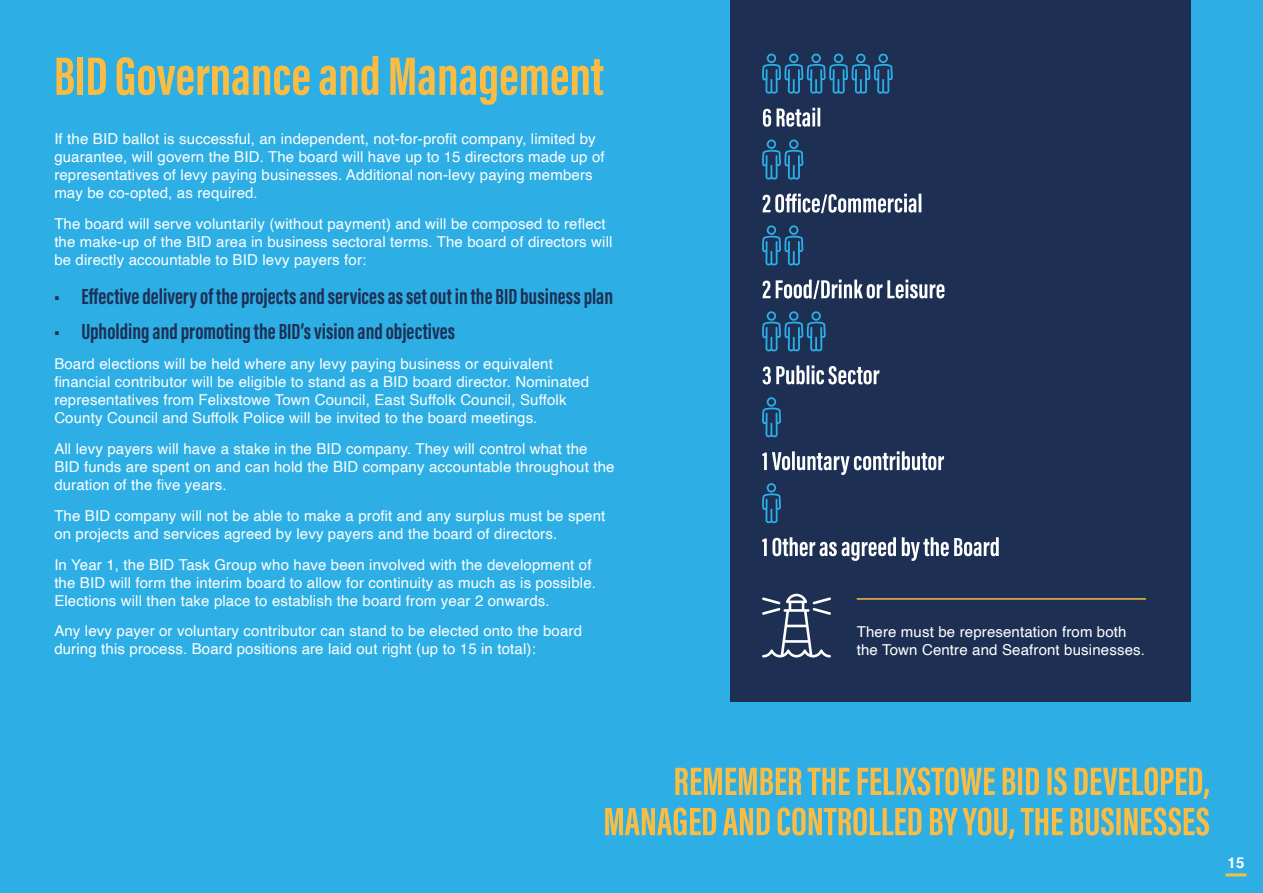
<style>
.page{position:relative;width:1263px;height:893px;background:#2dafe6}
.page>*{position:absolute;margin:0;border:0;box-sizing:border-box;transform-origin:0 0}
.t1{font:700 55.5px "Acumin Pro Extra Cond";color:#fbbc43}
.t2{font:700 22.5px "Acumin Pro Extra Cond";color:#1d3054}
.t3{font:15px/18px "Helvetica";letter-spacing:.01em;color:#fff}
.t4{font:700 15px "Helvetica";color:#fff}
</style>
<div class="page">
<svg style="left:605px;top:807px;width:604px;height:32px"></svg>
<svg style="left:675px;top:767px;width:534px;height:32px"></svg>
<div style="left:730px;top:0;width:461px;height:702px;background:#1d3054"></div>
<svg style="left:763px;top:108px;width:57px;height:19px"></svg>
<hr style="left:857px;top:598px;width:289px;height:2px;background:#fbbc43">
<svg style="left:762px;top:594px;width:69px;height:63px"></svg>
<svg style="left:762px;top:140px;width:41px;height:40px"></svg>
<svg style="left:762px;top:54px;width:131px;height:40px"></svg>
<svg style="left:762px;top:225px;width:41px;height:41px"></svg>
<svg style="left:762px;top:311px;width:64px;height:41px"></svg>
<svg style="left:762px;top:397px;width:19px;height:40px"></svg>
<svg style="left:762px;top:483px;width:19px;height:40px"></svg>
<svg style="left:762px;top:537px;width:237px;height:24px"></svg>
<svg style="left:763px;top:365px;width:116px;height:19px"></svg>
<svg style="left:762px;top:280px;width:182px;height:19px"></svg>
<svg style="left:762px;top:194px;width:159px;height:19px"></svg>
<hr style="left:1225px;top:873px;width:21px;height:3px;background:#fbbc43">
<svg style="left:762px;top:451px;width:182px;height:24px"></svg>
<h1 class="t1" style="left:54px;top:42px;width:551px">BID Governance and Management</h1>
<p class="t3" style="left:54px;top:130px;width:552px">If the BID ballot is successful, an independent, not-for-profit company, limited by guarantee, will govern the BID. The board will have up to 15 directors made up of representatives of levy paying businesses. Additional non-levy paying members may be co-opted, as required.</p>
<p class="t3" style="left:54px;top:215px;width:560px">The board will serve voluntarily (without payment) and will be composed to reflect the make-up of the BID area in business sectoral terms. The board of directors will be directly accountable to BID levy payers for:</p>
<h2 class="t2" style="left:54px;top:283px;width:560px">• Effective delivery of the projects and services as set out in the BID business plan</h2>
<h2 class="t2" style="left:54px;top:317px;width:402px">• Upholding and promoting the BID’s vision and objectives</h2>
<p class="t3" style="left:54px;top:355px;width:536px">Board elections will be held where any levy paying business or equivalent financial contributor will be eligible to stand as a BID board director. Nominated representatives from Felixstowe Town Council, East Suffolk Council, Suffolk County Council and Suffolk Police will be invited to the board meetings.</p>
<p class="t3" style="left:54px;top:440px;width:562px">All levy payers will have a stake in the BID company. They will control what the<br>BID funds are spent on and can hold the BID company accountable throughout the duration of the five years.</p>
<p class="t3" style="left:54px;top:507px;width:552px">The BID company will not be able to make a profit and any surplus must be spent on projects and services agreed by levy payers and the board of directors.</p>
<p class="t3" style="left:54px;top:556px;width:543px">In Year 1, the BID Task Group who have been involved with the development of the BID will form the interim board to allow for continuity as much as is possible.<br>Elections will then take place to establish the board from year 2 onwards.</p>
<p class="t3" style="left:54px;top:622px;width:529px">Any levy payer or voluntary contributor can stand to be elected onto the board during this process. Board positions are laid out right (up to 15 in total):</p>
<p class="t3" style="left:857px;top:623px;width:290px">There must be representation from both the Town Centre and Seafront businesses.</p>
<p class="t4" style="left:1227px;top:851px;width:18px">15</p>
</div>
